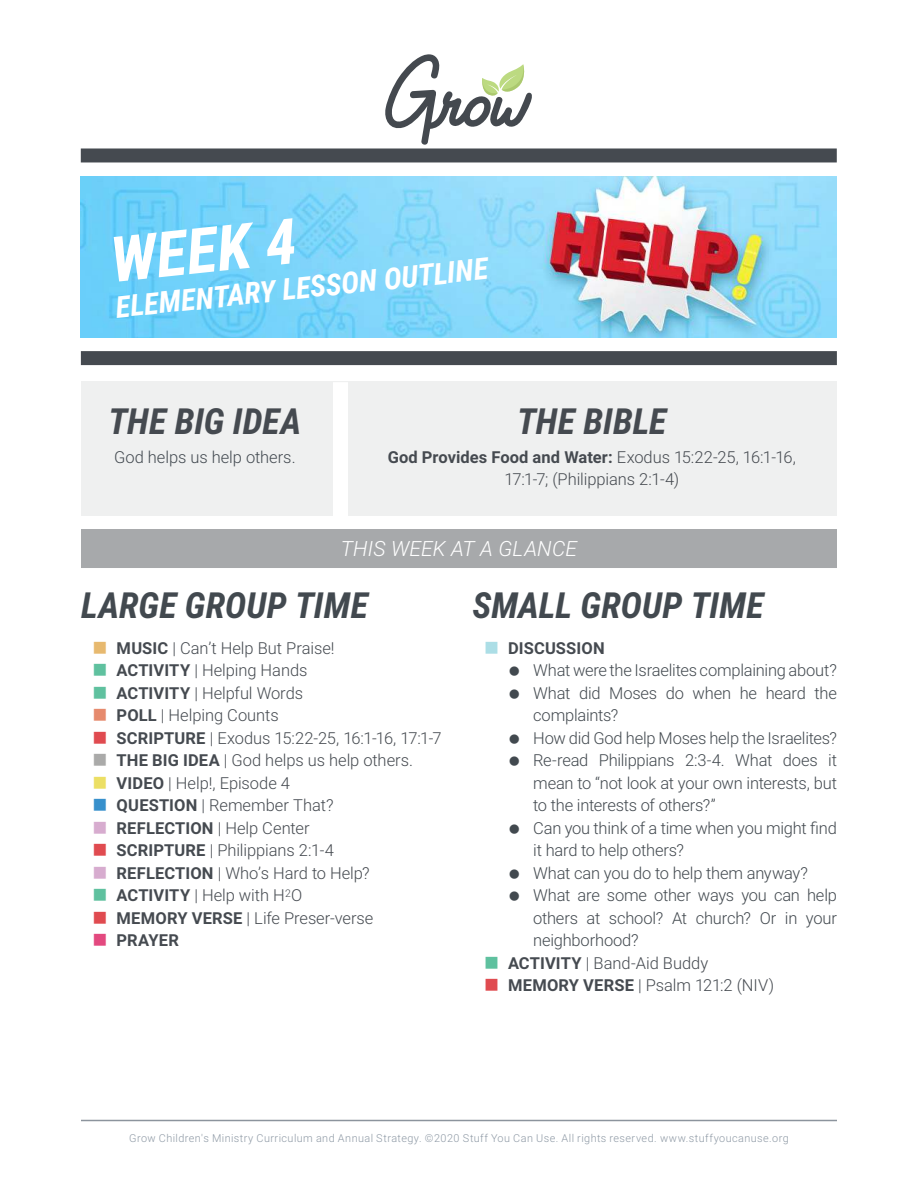
<style>
.page{position:relative;width:918px;height:1188px;background:#fff}
.page>*{position:absolute;margin:0;border:0;box-sizing:border-box;transform-origin:0 0}
.t1{font:italic 700 63px "Roboto Condensed";color:#fff}
.t2{font:italic 700 36px "Roboto Condensed";color:#42494f}
.t3{font:italic 700 36px "Roboto Condensed";color:#454a50}
.t4{font:italic 700 30px "Roboto Condensed";color:#fff}
.t5{font:italic 300 21px "Roboto";letter-spacing:.005em;color:#fff}
.t6{font:300 16.5px/22.5px "Roboto";letter-spacing:-.005em;color:#454a50;text-align:center}
.t7{font:300 16.5px "Roboto";letter-spacing:-.015em;color:#42494f}
.t8{font:300 16.5px "Roboto";color:#424950}
.t9{font:700 16.5px "Roboto";letter-spacing:.005em;color:#454a50}
.t10{font:300 10.8px "Roboto";letter-spacing:.04em;color:#8e99a5}
.s1{font-weight:700}
</style>
<div class="page">
<div style="left:81px;top:148px;width:756px;height:14px;background:#454a50"></div>
<svg style="left:385px;top:54px;width:147px;height:91px"></svg>
<img style="left:81px;top:177px;width:756px;height:161px">
<div style="left:81px;top:351px;width:756px;height:14px;background:#454a50"></div>
<hr style="left:81px;top:1120px;width:756px;height:1px;background:#8c949d">
<div style="left:81px;top:381px;width:756px;height:135px;background:#eff0f0"></div>
<div style="left:333px;top:382px;width:15px;height:134px;background:#fff"></div>
<div style="left:81px;top:529px;width:756px;height:39px;background:#a7a9ab"></div>
<h1 class="t1" style="left:107px;top:224px;width:188px;rotate:-6deg">WEEK 4</h1>
<h3 class="t4" style="left:114px;top:290px;width:376px;rotate:-6deg">ELEMENTARY LESSON OUTLINE</h3>
<h2 class="t3" style="left:108px;top:400px;width:195px">THE BIG IDEA</h2>
<p class="t8" style="left:114px;top:450px;width:183px">God helps us help others.</p>
<h2 class="t3" style="left:517px;top:400px;width:151px">THE BIBLE</h2>
<p class="t6" style="left:388px;top:447px;width:410px"><span class="s1">God Provides Food and Water:</span> Exodus 15:22-25, 16:1-16,<br>17:1-7; (Philippians 2:1-4)</p>
<p class="t5" style="left:341px;top:539px;width:238px">THIS WEEK AT A GLANCE</p>
<h2 class="t2" style="left:81px;top:584px;width:289px">LARGE GROUP TIME</h2>
<p class="t6" style="left:117px;top:638px;width:326px;text-align:left"><span class="s1">MUSIC</span> | Can’t Help But Praise!<br><span class="s1">ACTIVITY</span> | Helping Hands<br><span class="s1">ACTIVITY</span> | Helpful Words<br><span class="s1">POLL</span> | Helping Counts<br><span class="s1">SCRIPTURE</span> | Exodus 15:22-25, 16:1-16, 17:1-7<br><span class="s1">THE BIG IDEA</span> | God helps us help others.<br><span class="s1">VIDEO</span> | Help!, Episode 4<br><span class="s1">QUESTION</span> | Remember That?<br><span class="s1">REFLECTION</span> | Help Center<br><span class="s1">SCRIPTURE</span> | Philippians 2:1-4<br><span class="s1">REFLECTION</span> | Who’s Hard to Help?<br><span class="s1">ACTIVITY</span> | Help with H<sup>2</sup>O<br><span class="s1">MEMORY VERSE</span> | Life Preser-verse<br><span class="s1">PRAYER</span></p>
<h2 class="t2" style="left:472px;top:584px;width:293px">SMALL GROUP TIME</h2>
<p class="t9" style="left:508px;top:641px;width:98px">DISCUSSION</p>
<p class="t7" style="left:533px;top:663px;width:305px">What were the Israelites complaining about?</p>
<p class="t7" style="left:533px;top:685px;width:305px">What did Moses do when he heard the</p>
<p class="t7" style="left:533px;top:708px;width:87px">complaints?</p>
<p class="t7" style="left:533px;top:730px;width:305px">How did God help Moses help the Israelites?</p>
<p class="t7" style="left:533px;top:753px;width:305px">Re-read Philippians 2:3-4. What does it</p>
<p class="t7" style="left:533px;top:775px;width:305px">mean to “not look at your own interests, but</p>
<p class="t7" style="left:533px;top:798px;width:184px">to the interests of others?”</p>
<p class="t7" style="left:533px;top:816px;width:305px">Can you think of a time when you might find</p>
<p class="t7" style="left:533px;top:843px;width:152px">it hard to help others?</p>
<p class="t7" style="left:533px;top:865px;width:276px">What can you do to help them anyway?</p>
<p class="t7" style="left:533px;top:888px;width:305px">What are some other ways you can help</p>
<p class="t7" style="left:533px;top:910px;width:305px">others at school? At church? Or in your</p>
<p class="t7" style="left:533px;top:933px;width:107px">neighborhood?</p>
<p class="t6" style="left:508px;top:953px;width:202px"><span class="s1">ACTIVITY</span> | Band-Aid Buddy</p>
<p class="t6" style="left:508px;top:975px;width:267px"><span class="s1">MEMORY VERSE</span> | Psalm 121:2 (NIV)</p>
<p class="t10" style="left:129px;top:1134px;width:661px">Grow Children's Ministry Curriculum and Annual Strategy. ©2020 Stuff You Can Use. All rights reserved. www.stuffyoucanuse.org</p>
</div>
